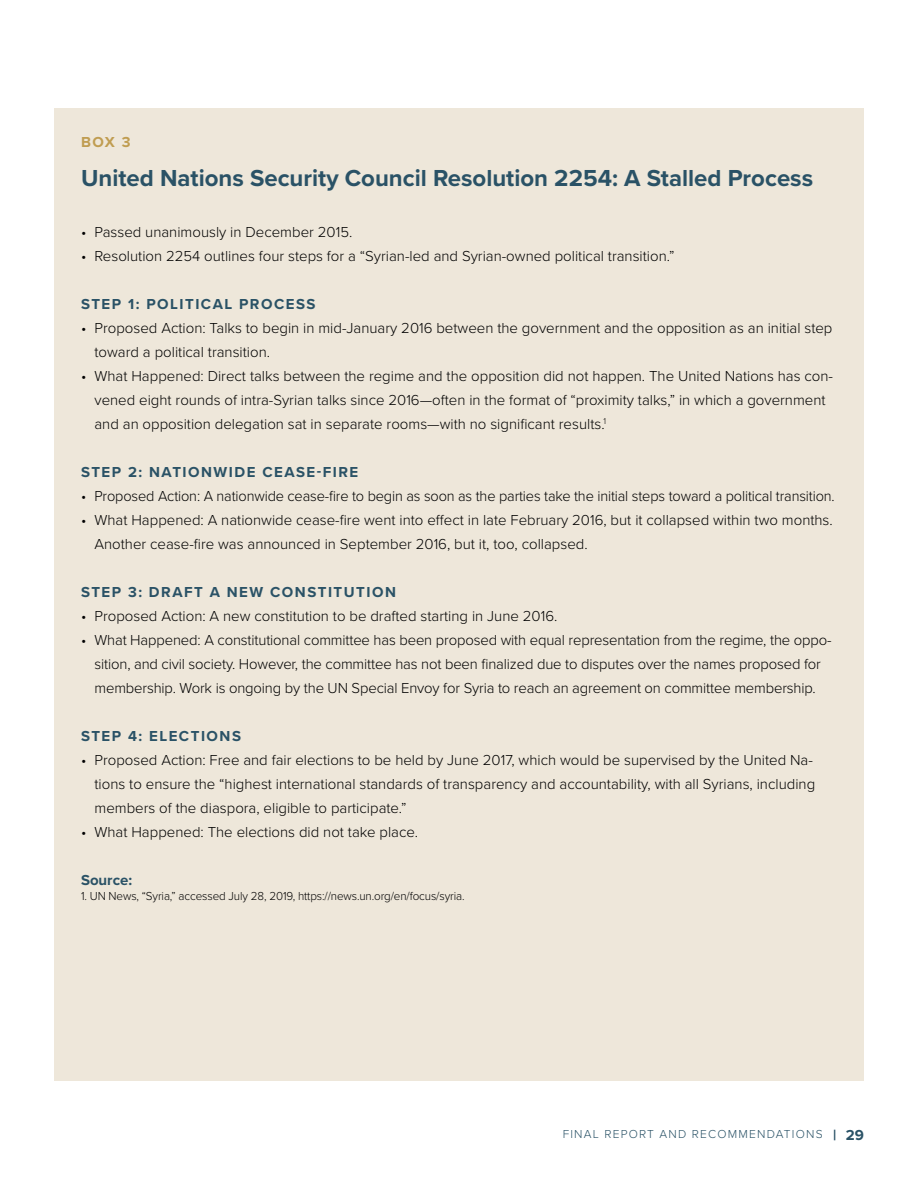
<style>
.page{position:relative;width:918px;height:1188px;background:#fff}
.page>*{position:absolute;margin:0;border:0;box-sizing:border-box;transform-origin:0 0}
.t1{font:700 24px "Proxima Nova";color:#2a5266}
.t2{font:300 15px/24px "Proxima Nova";color:#000}
.t3{font:700 15px "Proxima Nova";letter-spacing:.1em;color:#2a5266}
.t4{font:700 15px "Proxima Nova";color:#c09d51}
.t5{font:300 12px "Proxima Nova";letter-spacing:-.01em;color:#000}
.t6{font:300 12px "Proxima Nova";letter-spacing:.1em;color:#2a5266}
.s1{font-weight:700;font-size:15px}
</style>
<div class="page">
<div style="left:54px;top:108px;width:810px;height:972px;background:#eee7da"></div>
<p class="t4" style="left:81px;top:131px;width:51px">BOX 3</p>
<h1 class="t1" style="left:81px;top:160px;width:734px">United Nations Security Council Resolution 2254: A Stalled Process</h1>
<p class="t2" style="left:81px;top:219px;width:273px">• Passed unanimously in December 2015.</p>
<p class="t2" style="left:81px;top:243px;width:595px">• Resolution 2254 outlines four steps for a “Syrian-led and Syrian-owned political transition.”</p>
<p class="t3" style="left:81px;top:293px;width:236px">STEP 1: POLITICAL PROCESS</p>
<p class="t2" style="left:94px;top:315px;width:740px;text-indent:-14px">• Proposed Action: Talks to begin in mid-January 2016 between the government and the opposition as an initial step toward a political transition.</p>
<p class="t2" style="left:95px;top:363px;width:740px;text-indent:-14px">• What Happened: Direct talks between the regime and the opposition did not happen. The United Nations has con&shy;vened eight rounds of intra-Syrian talks since 2016—often in the format of “proximity talks,” in which a government and an opposition delegation sat in separate rooms—with no significant results.<sup>1</sup></p>
<p class="t3" style="left:81px;top:461px;width:279px">STEP 2: NATIONWIDE CEASE-FIRE</p>
<p class="t2" style="left:81px;top:483px;width:755px">• Proposed Action: A nationwide cease-fire to begin as soon as the parties take the initial steps toward a political transition.</p>
<p class="t2" style="left:94px;top:507px;width:740px;text-indent:-14px">• What Happened: A nationwide cease-fire went into effect in late February 2016, but it collapsed within two months.<br>Another cease-fire was announced in September 2016, but it, too, collapsed.</p>
<p class="t3" style="left:81px;top:581px;width:317px">STEP 3: DRAFT A NEW CONSTITUTION</p>
<p class="t2" style="left:81px;top:603px;width:478px">• Proposed Action: A new constitution to be drafted starting in June 2016.</p>
<p class="t2" style="left:81px;top:627px;width:752px;text-align:center">• What Happened: A constitutional committee has been proposed with equal representation from the regime, the oppo&shy;sition, and civil society. However, the committee has not been finalized due to disputes over the names proposed for membership. Work is ongoing by the UN Special Envoy for Syria to reach an agreement on committee membership.</p>
<p class="t3" style="left:81px;top:725px;width:162px">STEP 4: ELECTIONS</p>
<p class="t2" style="left:94px;top:747px;width:722px;text-indent:-14px">• Proposed Action: Free and fair elections to be held by June 2017, which would be supervised by the United Na&shy;tions to ensure the “highest international standards of transparency and accountability, with all Syrians, including members of the diaspora, eligible to participate.”</p>
<p class="t2" style="left:81px;top:819px;width:339px">• What Happened: The elections did not take place.</p>
<p class="t3" style="left:81px;top:869px;width:53px">Source:</p>
<p class="t5" style="left:81px;top:887px;width:385px">1. UN News, “Syria,” accessed July 28, 2019, https://news.un.org/en/focus/syria.</p>
<p class="t6" style="left:563px;top:1125px;width:303px">FINAL REPORT AND RECOMMENDATIONS <span class="s1">| 29</span></p>
</div>
